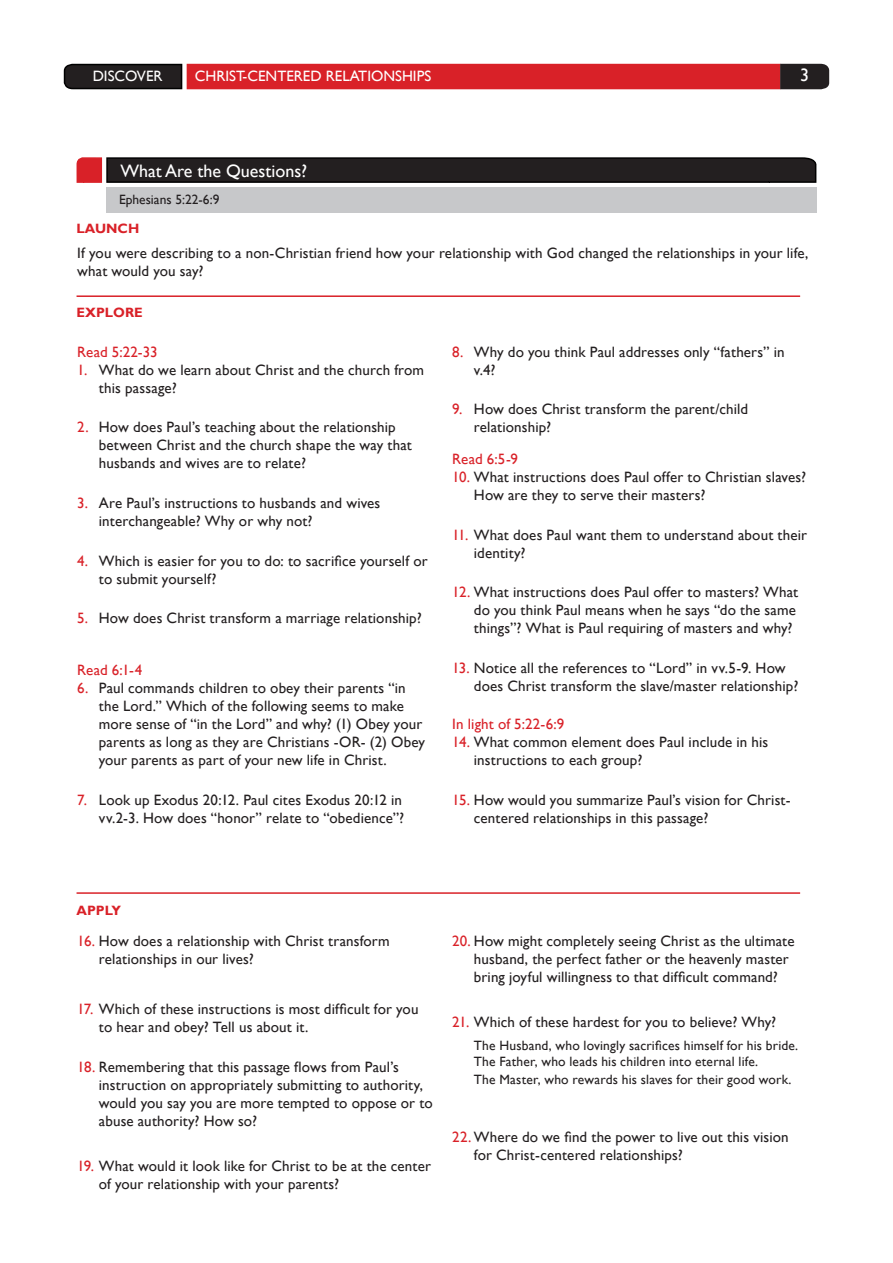
<style>
.page{position:relative;width:893px;height:1263px;background:#fff}
.page>*{position:absolute;margin:0;border:0;box-sizing:border-box;transform-origin:0 0}
.t1{font:18px "Gill Sans";color:#fff}
.Questions{font:15px/18px "Gill Sans";letter-spacing:.01em;color:#231f20}
.Launch{font:15px/18px "Gill Sans";letter-spacing:.01em;color:#231f20}
.Question_subheads{font:15px "Gill Sans";letter-spacing:.005em;color:#d92128}
.t2{font:15px "Gill Sans";color:#fff}
.Main_indented{font:13.5px "Gill Sans";letter-spacing:.01em;color:#231f20}
.t3{font:700 13.5px "Gill Sans";color:#d92128}
.s1{color:#d92128}
</style>
<div class="page">
<svg style="left:76px;top:157px;width:741px;height:26px;background:#2a2122"></svg>
<div style="left:106px;top:187px;width:710px;height:26px;background:#c7c8ca"></div>
<hr style="left:77px;top:295px;width:723px;height:2px;background:#d92128">
<hr style="left:77px;top:892px;width:723px;height:2px;background:#d92128">
<div style="left:187px;top:64px;width:593px;height:25px;background:#d92128"></div>
<svg style="left:63px;top:63px;width:120px;height:27px;background:#2e2b2c"></svg>
<svg style="left:780px;top:64px;width:49px;height:25px"></svg>
<p class="t2" style="left:93px;top:67px;width:71px">DISCOVER</p>
<p class="t2" style="left:195px;top:67px;width:238px">CHRIST-CENTERED RELATIONSHIPS</p>
<p class="t1" style="left:800px;top:65px;width:10px">3</p>
<p class="t1" style="left:120px;top:160px;width:188px">What Are the Questions?</p>
<p class="Main_indented" style="left:119px;top:191px;width:102px">Ephesians 5:22-6:9</p>
<p class="t3" style="left:77px;top:221px;width:64px">LAUNCH</p>
<p class="Launch" style="left:77px;top:245px;width:733px">If you were describing to a non-Christian friend how your relationship with God changed the relationships in your life, what would you say?</p>
<p class="t3" style="left:77px;top:304px;width:68px">EXPLORE</p>
<p class="Question_subheads" style="left:77px;top:343px;width:82px">Read 5:22-33</p>
<p class="Questions" style="left:99px;top:361px;width:327px;text-indent:-22px"><span class="s1">1.</span> What do we learn about Christ and the church from this passage?</p>
<p class="Questions" style="left:99px;top:419px;width:314px;text-indent:-22px"><span class="s1">2.</span> How does Paul’s teaching about the relationship between Christ and the church shape the way that husbands and wives are to relate?</p>
<p class="Questions" style="left:99px;top:494px;width:283px;text-indent:-22px"><span class="s1">3.</span> Are Paul’s instructions to husbands and wives interchangeable? Why or why not?</p>
<p class="Questions" style="left:99px;top:552px;width:330px;text-indent:-22px"><span class="s1">4.</span> Which is easier for you to do: to sacrifice yourself or to submit yourself?</p>
<p class="Questions" style="left:77px;top:609px;width:346px"><span class="s1">5.</span> How does Christ transform a marriage relationship?</p>
<p class="Question_subheads" style="left:77px;top:661px;width:67px">Read 6:1-4</p>
<p class="Questions" style="left:99px;top:679px;width:328px;text-indent:-22px"><span class="s1">6.</span> Paul commands children to obey their parents “in the Lord.” Which of the following seems to make more sense of “in the Lord” and why? (1) Obey your parents as long as they are Christians -OR- (2) Obey your parents as part of your new life in Christ.</p>
<p class="Questions" style="left:77px;top:791px;width:329px;text-align:right"><span class="s1">7.</span> Look up Exodus 20:12. Paul cites Exodus 20:12 in vv.2-3. How does “honor” relate to “obedience”?</p>
<p class="Questions" style="left:474px;top:343px;width:312px;text-indent:-22px"><span class="s1">8.</span> Why do you think Paul addresses only “fathers” in v.4?</p>
<p class="Questions" style="left:474px;top:401px;width:276px;text-indent:-22px"><span class="s1">9.</span> How does Christ transform the parent/child relationship?</p>
<p class="Question_subheads" style="left:452px;top:450px;width:67px">Read 6:5-9</p>
<p class="Questions" style="left:474px;top:468px;width:334px;text-indent:-22px"><span class="s1">10.</span> What instructions does Paul offer to Christian slaves?<br>How are they to serve their masters?</p>
<p class="Questions" style="left:474px;top:526px;width:335px;text-indent:-22px"><span class="s1">11.</span> What does Paul want them to understand about their identity?</p>
<p class="Questions" style="left:474px;top:583px;width:326px;text-indent:-22px"><span class="s1">12.</span> What instructions does Paul offer to masters? What do you think Paul means when he says “do the same things”? What is Paul requiring of masters and why?</p>
<p class="Questions" style="left:474px;top:659px;width:326px;text-indent:-22px"><span class="s1">13.</span> Notice all the references to “Lord” in vv.5-9. How does Christ transform the slave/master relationship?</p>
<p class="Question_subheads" style="left:452px;top:715px;width:114px">In light of 5:22-6:9</p>
<p class="Questions" style="left:474px;top:733px;width:296px;text-indent:-22px"><span class="s1">14.</span> What common element does Paul include in his instructions to each group?</p>
<p class="Questions" style="left:474px;top:791px;width:318px;text-indent:-22px"><span class="s1">15.</span> How would you summarize Paul’s vision for Christ&shy;centered relationships in this passage?</p>
<p class="t3" style="left:77px;top:902px;width:46px">APPLY</p>
<p class="Questions" style="left:99px;top:932px;width:292px;text-indent:-22px"><span class="s1">16.</span> How does a relationship with Christ transform relationships in our lives?</p>
<p class="Questions" style="left:99px;top:1000px;width:321px;text-indent:-22px"><span class="s1">17.</span> Which of these instructions is most difficult for you to hear and obey? Tell us about it.</p>
<p class="Questions" style="left:99px;top:1058px;width:336px;text-indent:-22px"><span class="s1">18.</span> Remembering that this passage flows from Paul’s instruction on appropriately submitting to authority, would you say you are more tempted to oppose or to abuse authority? How so?</p>
<p class="Questions" style="left:99px;top:1157px;width:334px;text-indent:-22px"><span class="s1">19.</span> What would it look like for Christ to be at the center of your relationship with your parents?</p>
<p class="Questions" style="left:474px;top:932px;width:322px;text-indent:-22px"><span class="s1">20.</span> How might completely seeing Christ as the ultimate husband, the perfect father or the heavenly master bring joyful willingness to that difficult command?</p>
<p class="Questions" style="left:452px;top:1013px;width:325px"><span class="s1">21.</span> Which of these hardest for you to believe? Why?</p>
<p class="Main_indented" style="left:474px;top:1037px;width:326px">The Husband, who lovingly sacrifices himself for his bride.</p>
<p class="Main_indented" style="left:474px;top:1054px;width:286px">The Father, who leads his children into eternal life.</p>
<p class="Main_indented" style="left:474px;top:1072px;width:319px">The Master, who rewards his slaves for their good work.</p>
<p class="Questions" style="left:474px;top:1128px;width:316px;text-indent:-22px"><span class="s1">22.</span>Where do we find the power to live out this vision for Christ-centered relationships?</p>
</div>
